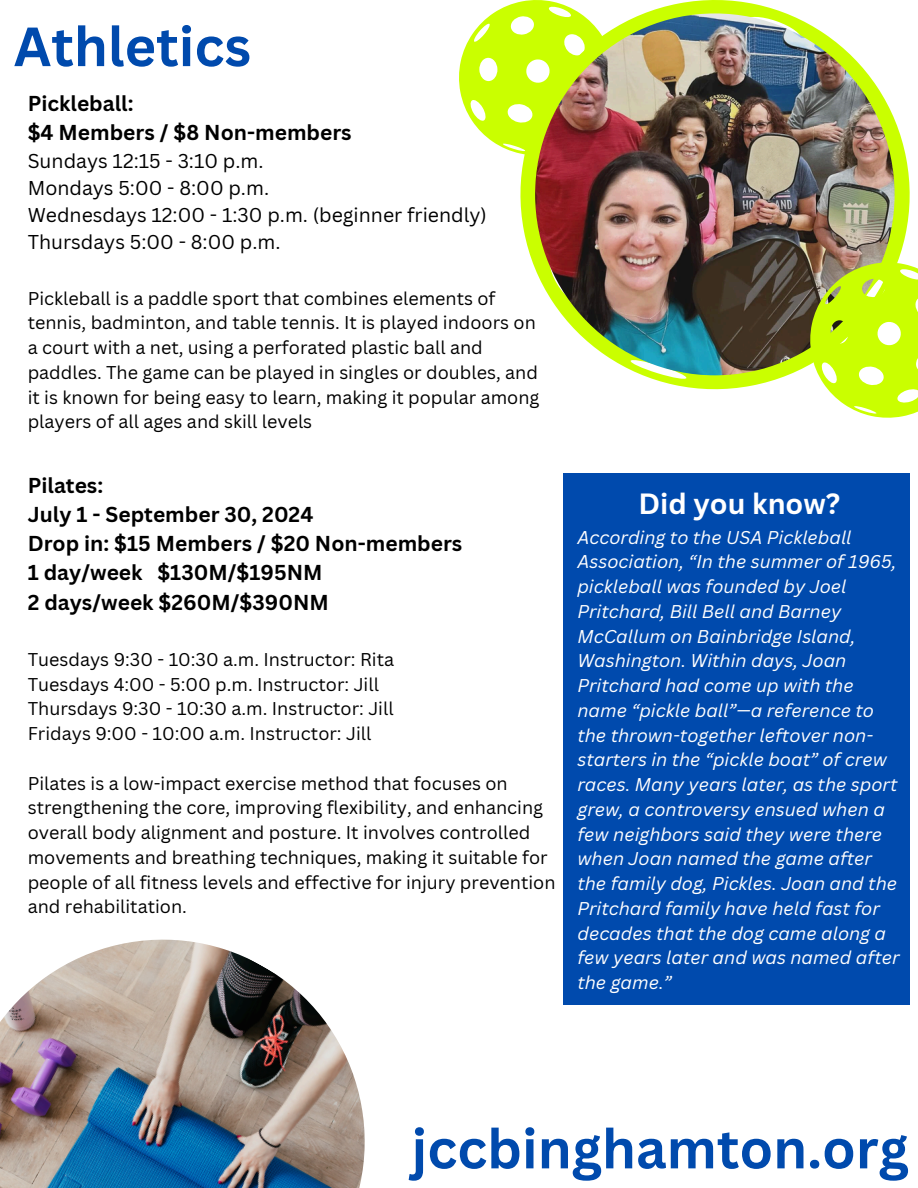
<style>
.page{position:relative;width:918px;height:1188px;background:#fff}
.page>*{position:absolute;margin:0;border:0;box-sizing:border-box;transform-origin:0 0}
.t1{font:700 54px "Canva Sans";color:#004aad}
.t2{font:700 28.5px "Canva Sans";color:#fff}
.t3{font:700 21px/29.2px "Canva Sans";color:#000}
.t4{font:19.5px/27px "Canva Sans";color:#000}
.t5{font:18px/24.8px "Canva Sans";color:#000}
.t6{font:italic 18px/24.8px "Canva Sans";color:#fff}
</style>
<div class="page">
<svg style="left:459px;top:1px;width:61px;height:153px"></svg>
<svg style="left:520px;top:0;width:390px;height:389px"></svg>
<img style="left:535px;top:13px;width:360px;height:362px;border-radius:50%">
<svg style="left:810px;top:262px;width:108px;height:156px"></svg>
<img style="left:0;top:939px;width:365px;height:249px">
<div style="left:563px;top:473px;width:347px;height:531px;background:#004aad"></div>
<p class="t1" style="left:14px;top:8px;width:239px">Athletics</p>
<h1 class="t3" style="left:28px;top:88px;width:325px">Pickleball:<br>$4 Members / $8 Non-members</h1>
<h1 class="t4" style="left:28px;top:147px;width:461px">Sundays 12:15 - 3:10 p.m.<br>Mondays 5:00 - 8:00 p.m.<br>Wednesdays 12:00 - 1:30 p.m. (beginner friendly)<br>Thursdays 5:00 - 8:00 p.m.</h1>
<h3 class="t5" style="left:28px;top:285px;width:513px">Pickleball is a paddle sport that combines elements of tennis, badminton, and table tennis. It is played indoors on a court with a net, using a perforated plastic ball and paddles. The game can be played in singles or doubles, and it is known for being easy to learn, making it popular among players of all ages and skill levels</h3>
<h2 class="t3" style="left:28px;top:470px;width:436px">Pilates:<br>July 1 - September 30, 2024<br>Drop in: $15 Members / $20 Non-members<br>1 day/week $130M/$195NM<br>2 days/week $260M/$390NM</h2>
<p class="t5" style="left:28px;top:647px;width:368px">Tuesdays 9:30 - 10:30 a.m. Instructor: Rita</p>
<p class="t5" style="left:28px;top:671px;width:353px">Tuesdays 4:00 - 5:00 p.m. Instructor: Jill</p>
<p class="t5" style="left:28px;top:696px;width:367px">Thursdays 9:30 - 10:30 a.m. Instructor: Jill</p>
<p class="t5" style="left:28px;top:721px;width:345px">Fridays 9:00 - 10:00 a.m. Instructor: Jill</p>
<p class="t5" style="left:28px;top:770px;width:529px">Pilates is a low-impact exercise method that focuses on strengthening the core, improving flexibility, and enhancing overall body alignment and posture. It involves controlled movements and breathing techniques, making it suitable for people of all fitness levels and effective for injury prevention and rehabilitation.</p>
<p class="t2" style="left:638px;top:484px;width:203px">Did you know?</p>
<p class="t6" style="left:577px;top:524px;width:324px">According to the USA Pickleball<br>Association, “In the summer of 1965, pickleball was founded by Joel<br>Pritchard, Bill Bell and Barney<br>McCallum on Bainbridge Island,<br>Washington. Within days, Joan<br>Pritchard had come up with the name “pickle ball”—a reference to the thrown-together leftover non&shy;starters in the “pickle boat” of crew races. Many years later, as the sport grew, a controversy ensued when a few neighbors said they were there when Joan named the game after the family dog, Pickles. Joan and the<br>Pritchard family have held fast for decades that the dog came along a few years later and was named after the game.”</p>
<p class="t1" style="left:412px;top:1111px;width:499px">jccbinghamton.org</p>
</div>
